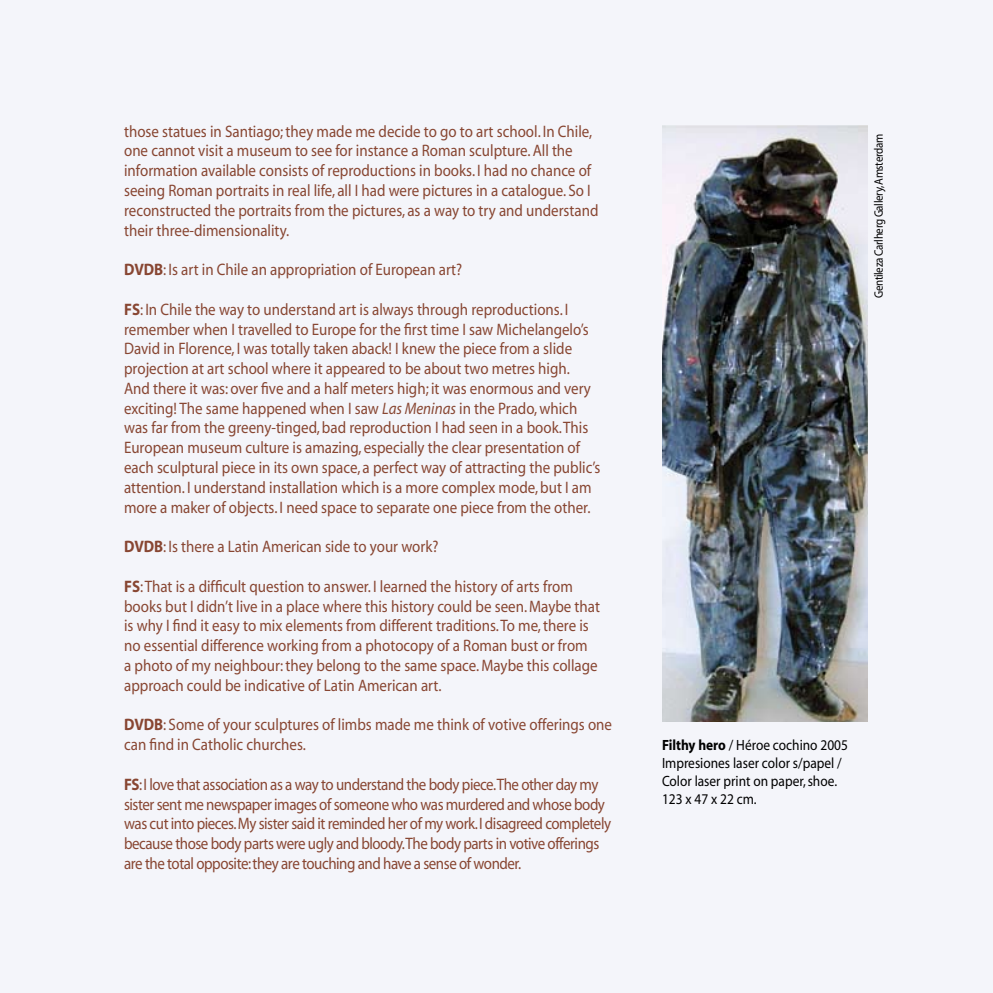
<style>
.page{position:relative;width:993px;height:993px;background:#fff}
.page>*{position:absolute;margin:0;border:0;box-sizing:border-box;transform-origin:0 0}
.t1{font:16.62px/19.8px "Myriad";color:#884632;scale:.9 1}
.t2{font:16.62px/19.8px "Myriad";letter-spacing:-.03em;color:#884632;scale:.9 1}
.t3{font:700 16.62px "Myriad";color:#884632;scale:.9 1}
.t4{font:14.88px/17.8px "Myriad";color:#000;scale:.9 1}
.t5{font:12.25px "Myriad";letter-spacing:-.03em;color:#000;scale:.9 1}
.s1{font-weight:700}
.s2{font-style:italic}
</style>
<div class="page">
<div style="left:0;top:0;width:992px;height:992px;background:#f4f5fa"></div>
<img style="left:662px;top:125px;width:205px;height:596px">
<p class="t1" style="left:124px;top:122px;width:528px">those statues in Santiago; they made me decide to go to art school. In Chile, one cannot visit a museum to see for instance a Roman sculpture. All the information available consists of reproductions in books. I had no chance of seeing Roman portraits in real life, all I had were pictures in a catalogue. So I reconstructed the portraits from the pictures, as a way to try and understand their three-dimensionality.</p>
<p class="t3" style="left:124px;top:261px;width:12px">DVDB</p>
<p class="t1" style="left:163px;top:260px;width:333px">: Is art in Chile an appropriation of European art?</p>
<p class="t1" style="left:124px;top:300px;width:530px"><span class="s1">FS</span>: In Chile the way to understand art is always through reproductions. I remember when I travelled to Europe for the first time I saw Michelangelo’s David in Florence, I was totally taken aback! I knew the piece from a slide projection at art school where it appeared to be about two metres high.<br>And there it was: over five and a half meters high; it was enormous and very exciting! The same happened when I saw <span class="s2">Las Meninas</span> in the Prado, which was far from the greeny-tinged, bad reproduction I had seen in a book. This European museum culture is amazing, especially the clear presentation of each sculptural piece in its own space, a perfect way of attracting the public’s attention. I understand installation which is a more complex mode, but I am more a maker of objects. I need space to separate one piece from the other.</p>
<p class="t3" style="left:124px;top:538px;width:12px">DVDB</p>
<p class="t1" style="left:163px;top:537px;width:307px">: Is there a Latin American side to your work?</p>
<p class="t1" style="left:124px;top:577px;width:530px"><span class="s1">FS</span>: That is a difficult question to answer. I learned the history of arts from books but I didn’t live in a place where this history could be seen. Maybe that is why I find it easy to mix elements from different traditions. To me, there is no essential difference working from a photocopy of a Roman bust or from<br>a photo of my neighbour: they belong to the same space. Maybe this collage approach could be indicative of Latin American art.</p>
<p class="t3" style="left:124px;top:716px;width:12px">DVDB</p>
<p class="t1" style="left:124px;top:715px;width:543px;text-indent:39px">: Some of your sculptures of limbs made me think of votive offerings one can find in Catholic churches.</p>
<p class="t2" style="left:124px;top:774px;width:542px"><span class="s1">FS</span>: I love that association as a way to understand the body piece.The other day my sister sent me newspaper images of someone who was murdered and whose body was cut into pieces. My sister said it reminded her of my work. I disagreed completely because those body parts were ugly and bloody.The body parts in votive offerings are the total opposite: they are touching and have a sense of wonder.</p>
<p class="t5" style="left:872px;top:298px;width:184px;rotate:-90deg">Gentileza Carlherg Gallery, Amsterdam</p>
<p class="t4" style="left:661px;top:736px;width:208px"><span class="s1">Filthy hero</span> / Héroe cochino 2005<br>Impresiones laser color s/papel /<br>Color laser print on paper, shoe.<br>123 x 47 x 22 cm.</p>
</div>
